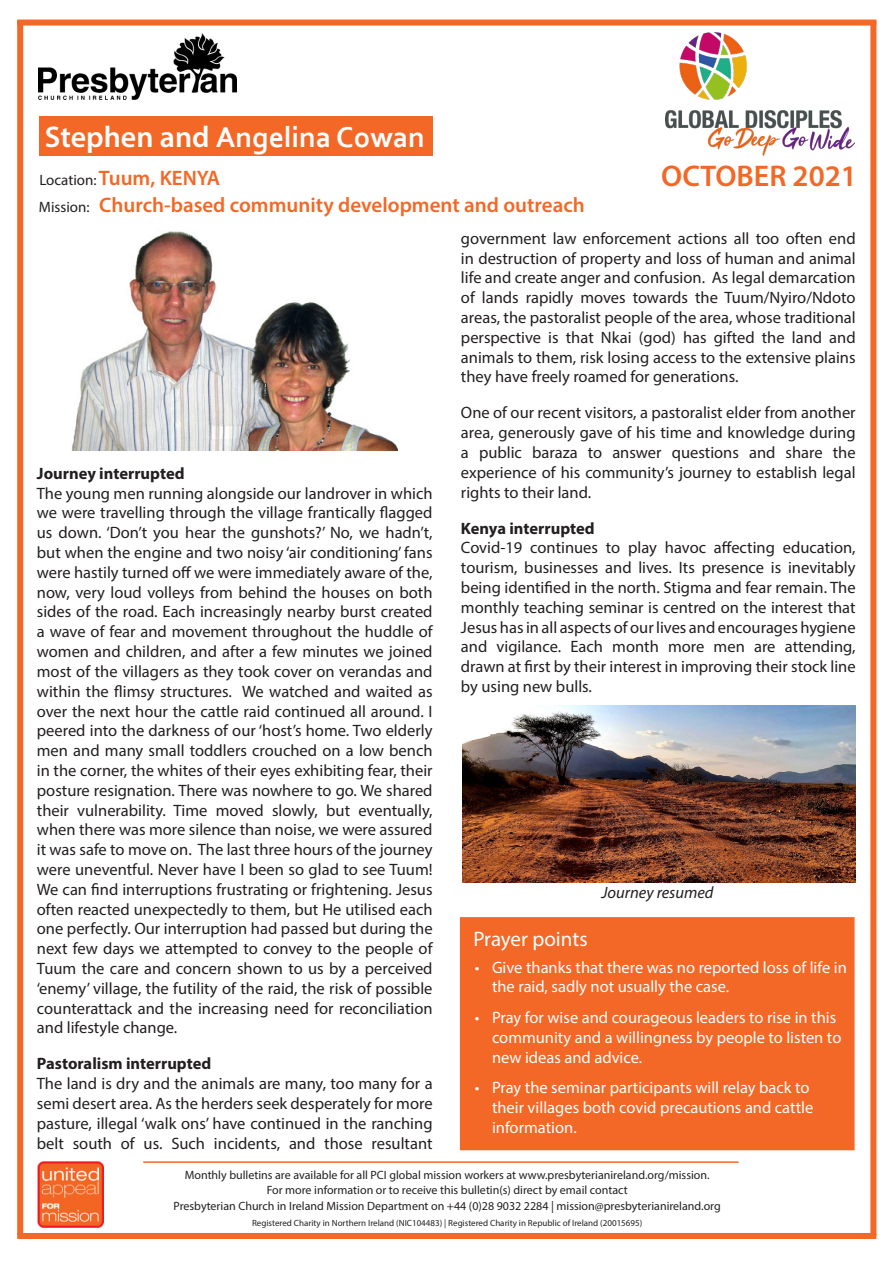
<style>
.page{position:relative;width:893px;height:1263px;background:#fff}
.page>*{position:absolute;margin:0;border:0;box-sizing:border-box;transform-origin:0 0}
.t1{font:700 30px "Corbel";color:#fff}
.t2{font:600 30px "Myriad Pro";color:#f36826}
.t3{font:600 21px "Myriad Pro";color:#f36826}
.t4{font:21px "Myriad Pro";color:#fff}
.t5{font:16.5px/19.8px "Myriad Pro";color:#231f20;text-align:justify}
.t6{font:16.5px/19.8px "Myriad Pro";color:#fff}
.t7{font:700 16.5px "Myriad Pro";color:#231f20}
.t8{font:italic 16.5px "Myriad Pro";color:#231f20}
.t9{font:12px "Myriad Pro";color:#231f20}
.t10{font:9px "Myriad Pro";color:#231f20}
.s1{font-family:"Myriad Pro";font-weight:600}
.s2{font-weight:400;font-size:15px;color:#231f20}
</style>
<div class="page">
<img style="left:38px;top:1162px;width:65px;height:65px">
<hr style="left:143px;top:1161px;width:596px;height:2px;background:#f36826">
<img style="left:39px;top:33px;width:197px;height:66px">
<div style="left:39px;top:117px;width:394px;height:39px;background:#f36826"></div>
<img style="left:665px;top:33px;width:189px;height:122px">
<img style="left:72px;top:231px;width:325px;height:219px">
<div style="left:460px;top:917px;width:395px;height:233px;background:#f36826;border:2px solid #f36826"></div>
<img style="left:462px;top:705px;width:394px;height:178px">
<div style="left:17px;top:21px;width:6px;height:1213px;background:#f36826"></div>
<div style="left:870px;top:21px;width:6px;height:1215px;background:#f36826"></div>
<div style="left:17px;top:20px;width:859px;height:6px;background:#f36826"></div>
<div style="left:17px;top:1233px;width:859px;height:6px;background:#f36826"></div>
<p class="t1" style="left:45px;top:119px;width:381px"><span class="s1">Stephen and</span> Angelina Cowan</p>
<p class="t3" style="left:39px;top:164px;width:182px"><span class="s2">Location:</span>Tuum, KENYA</p>
<p class="t3" style="left:39px;top:192px;width:548px"><span class="s2">Mission:</span> Church-based community development and outreach</p>
<p class="t2" style="left:661px;top:157px;width:197px">OCTOBER 2021</p>
<p class="t7" style="left:37px;top:462px;width:149px">Journey interrupted</p>
<p class="t5" style="left:37px;top:483px;width:397px">The young men running alongside our landrover in which we were travelling through the village frantically flagged us down. ‘Don’t you hear the gunshots?’ No, we hadn’t, but when the engine and two noisy ‘air conditioning’ fans were hastily turned off we were immediately aware of the, now, very loud volleys from behind the houses on both sides of the road. Each increasingly nearby burst created a wave of fear and movement throughout the huddle of women and children, and after a few minutes we joined most of the villagers as they took cover on verandas and within the flimsy structures. We watched and waited as over the next hour the cattle raid continued all around. I peered into the darkness of our ‘host’s home. Two elderly men and many small toddlers crouched on a low bench in the corner, the whites of their eyes exhibiting fear, their posture resignation. There was nowhere to go. We shared their vulnerability. Time moved slowly, but eventually, when there was more silence than noise, we were assured it was safe to move on. The last three hours of the journey were uneventful. Never have I been so glad to see Tuum!<br>We can find interruptions frustrating or frightening. Jesus often reacted unexpectedly to them, but He utilised each one perfectly. Our interruption had passed but during the next few days we attempted to convey to the people of Tuum the care and concern shown to us by a perceived ‘enemy’ village, the futility of the raid, the risk of possible counterattack and the increasing need for reconciliation and lifestyle change.</p>
<p class="t7" style="left:37px;top:1053px;width:176px">Pastoralism interrupted</p>
<p class="t5" style="left:37px;top:1073px;width:397px">The land is dry and the animals are many, too many for a semi desert area. As the herders seek desperately for more pasture, illegal ‘walk ons’ have continued in the ranching belt south of us. Such incidents, and those resultant</p>
<p class="t5" style="left:461px;top:228px;width:396px">government law enforcement actions all too often end in destruction of property and loss of human and animal life and create anger and confusion. As legal demarcation of lands rapidly moves towards the Tuum/Nyiro/Ndoto areas, the pastoralist people of the area, whose traditional perspective is that Nkai (god) has gifted the land and animals to them, risk losing access to the extensive plains they have freely roamed for generations.</p>
<p class="t5" style="left:461px;top:403px;width:396px">One of our recent visitors, a pastoralist elder from another area, generously gave of his time and knowledge during a public baraza to answer questions and share the experience of his community’s journey to establish legal rights to their land.</p>
<p class="t7" style="left:461px;top:517px;width:135px">Kenya interrupted</p>
<p class="t5" style="left:461px;top:538px;width:396px">Covid-19 continues to play havoc affecting education, tourism, businesses and lives. Its presence is inevitably being identified in the north. Stigma and fear remain. The monthly teaching seminar is centred on the interest that Jesus has in all aspects of our lives and encourages hygiene and vigilance. Each month more men are attending, drawn at first by their interest in improving their stock line by using new bulls.</p>
<p class="t4" style="left:473px;top:925px;width:116px">Prayer points</p>
<p class="t8" style="left:601px;top:882px;width:114px">Journey resumed</p>
<p class="t6" style="left:492px;top:957px;width:356px;text-indent:-17px">• Give thanks that there was no reported loss of life in the raid, sadly not usually the case.</p>
<p class="t6" style="left:492px;top:1007px;width:351px;text-indent:-17px">• Pray for wise and courageous leaders to rise in this community and a willingness by people to listen to new ideas and advice.</p>
<p class="t6" style="left:492px;top:1077px;width:323px;text-indent:-17px">• Pray the seminar participants will relay back to their villages both covid precautions and cattle information.</p>
<p class="t9" style="left:185px;top:1168px;width:526px">Monthly bulletins are available for all PCI global mission workers at www.presbyterianireland.org/mission.</p>
<p class="t9" style="left:267px;top:1182px;width:362px">For more information or to receive this bulletin(s) direct by email contact</p>
<p class="t9" style="left:174px;top:1198px;width:549px">Presbyterian Church in Ireland Mission Department on +44 (0)28 9032 2284 | mission@presbyterianireland.org</p>
<p class="t10" style="left:252px;top:1217px;width:392px">Registered Charity in Northern Ireland (NIC104483) | Registered Charity in Republic of Ireland (20015695)</p>
</div>
